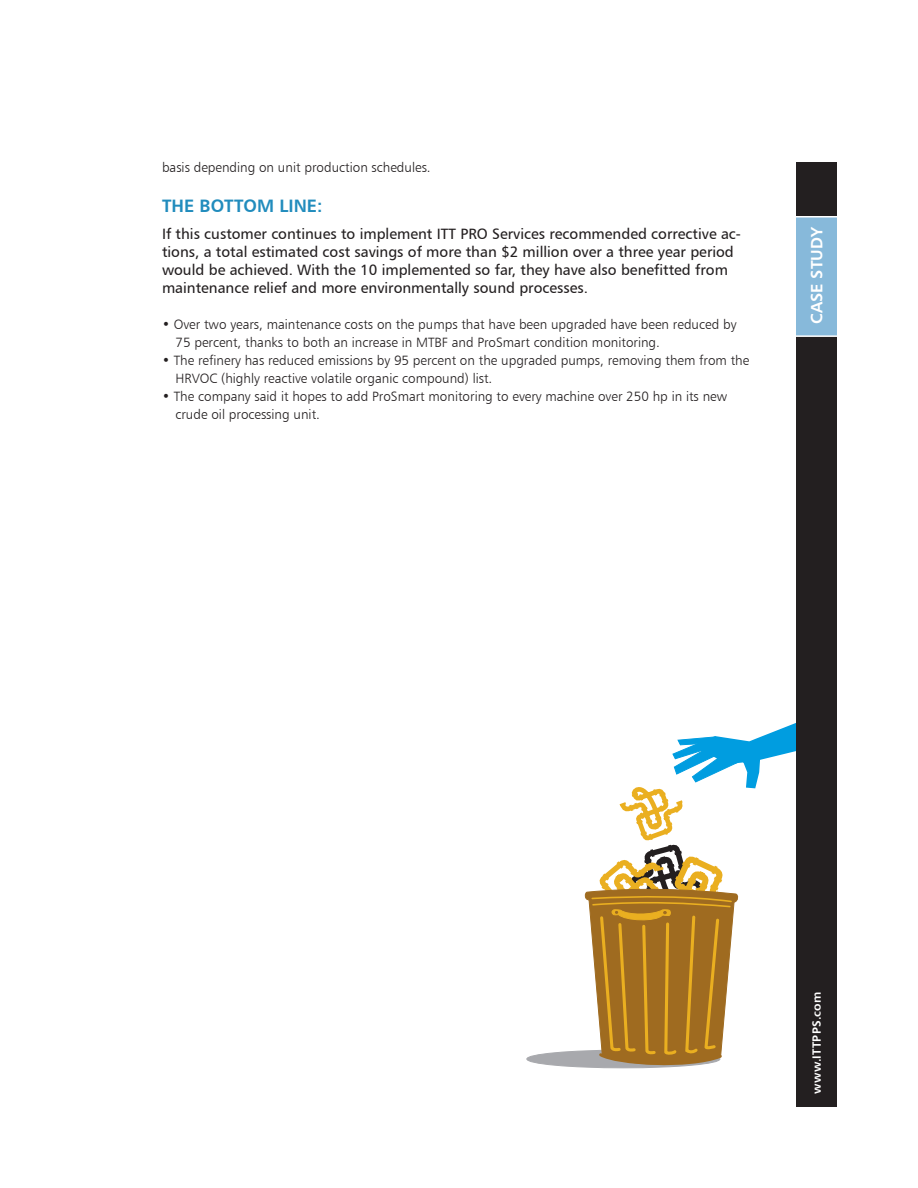
<style>
.page{position:relative;width:918px;height:1188px;background:#fff}
.page>*{position:absolute;margin:0;border:0;box-sizing:border-box;transform-origin:0 0}
.Body_Copy{font:18px "Humanist 777 BT Bold B";color:#218cbd}
.Case_Study{font:16.5px "Humanist 777 BT Bold B";color:#fff}
.t1{font:15px/18px "Humanist 777 BT Roman B";color:#231f20}
.t2{font:13.5px/18px "Humanist 777 BT Light B";color:#231f20}
.WWW_copy{font:12px "Humanist 777 BT Bold B";letter-spacing:.02em;color:#fff}
</style>
<div class="page">
<div style="left:527px;top:1050px;width:193px;height:18px;background:#a8a9ad;border-radius:50%"></div>
<svg style="left:584px;top:704px;width:213px;height:364px"></svg>
<div style="left:797px;top:162px;width:40px;height:945px;background:#231f20"></div>
<div style="left:797px;top:216px;width:40px;height:119px;background:#87b9da"></div>
<hr style="left:795px;top:216px;width:44px;height:2px;background:#fff">
<hr style="left:795px;top:335px;width:45px;height:2px;background:#fff">
<p class="t2" style="left:162px;top:158px;width:270px">basis depending on unit production schedules.</p>
<p class="Body_Copy" style="left:162px;top:194px;width:51px">THE BOTTOM</p>
<p class="Body_Copy" style="left:279px;top:194px;width:45px">LINE:</p>
<p class="t1" style="left:162px;top:225px;width:580px">If this customer continues to implement ITT PRO Services recommended corrective ac&shy;tions, a total estimated cost savings of more than $2 million over a three year period would be achieved. With the 10 implemented so far, they have also benefitted from maintenance relief and more environmentally sound processes.</p>
<p class="t2" style="left:176px;top:315px;width:563px;text-indent:-14px">• Over two years, maintenance costs on the pumps that have been upgraded have been reduced by<br>75 percent, thanks to both an increase in MTBF and ProSmart condition monitoring.</p>
<p class="t2" style="left:176px;top:351px;width:575px;text-indent:-14px">• The refinery has reduced emissions by 95 percent on the upgraded pumps, removing them from the<br>HRVOC (highly reactive volatile organic compound) list.</p>
<p class="t2" style="left:176px;top:387px;width:553px;text-indent:-14px">• The company said it hopes to add ProSmart monitoring to every machine over 250 hp in its new crude oil processing unit.</p>
<p class="Case_Study" style="left:806px;top:324px;width:99px;rotate:-90deg">CASE STUDY</p>
<p class="WWW_copy" style="left:809px;top:1094px;width:103px;rotate:-90deg">WWW.ITTPPS.COM</p>
</div>
